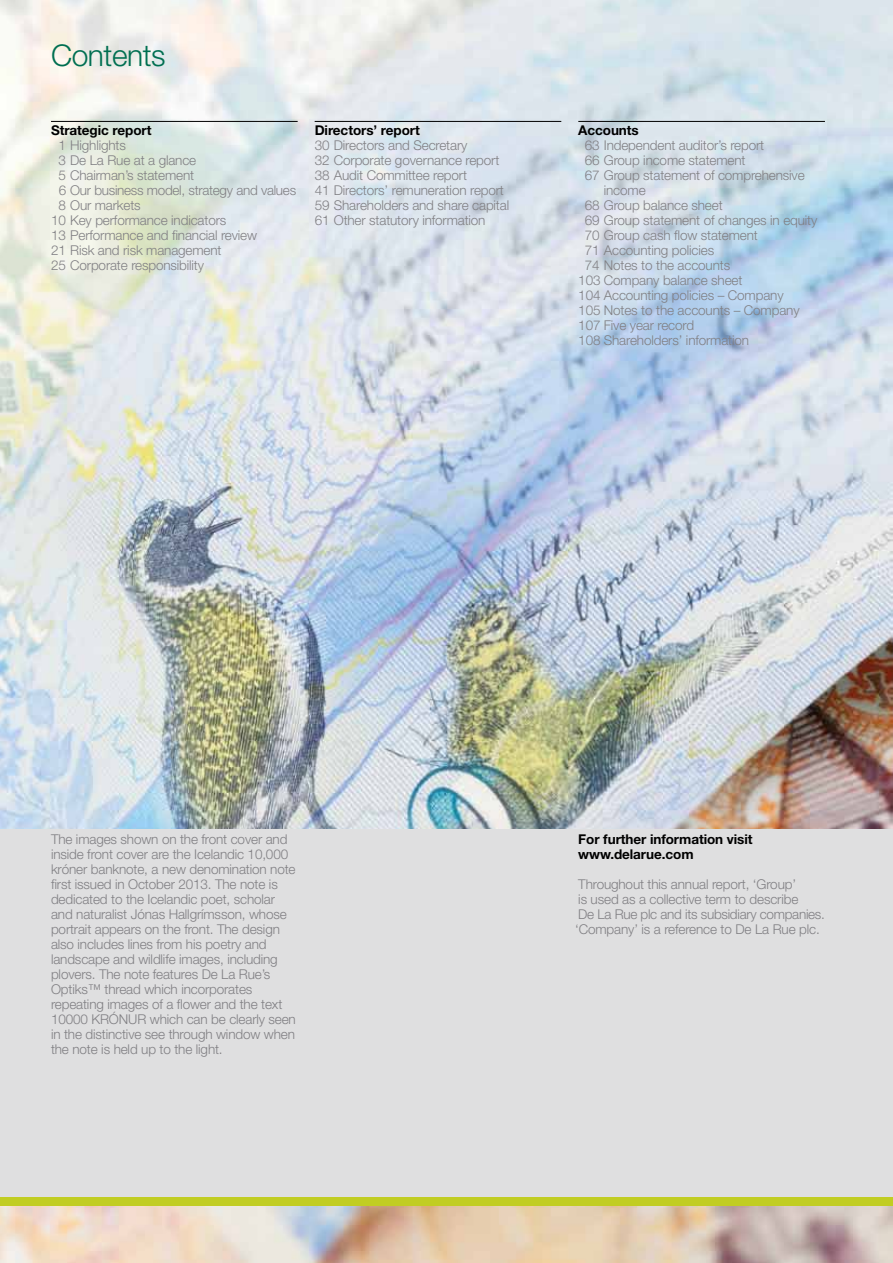
<style>
.page{position:relative;width:893px;height:1263px;background:#fff}
.page>*{position:absolute;margin:0;border:0;box-sizing:border-box;transform-origin:0 0}
.t1{font:300 30px "Helvetica Neue";letter-spacing:-.015em;color:#006f51}
.t2{font:300 13.5px/15px "Helvetica Neue";letter-spacing:-.01em;color:#807f83}
.t3{font:700 13.5px/15px "Helvetica Neue";letter-spacing:-.005em;color:#000}
</style>
<div class="page">
<img style="left:0;top:0;width:893px;height:1263px">
<div style="left:0;top:829px;width:893px;height:368px;background:#dfdfe0"></div>
<div style="left:0;top:1197px;width:893px;height:8px;background:#c1cd23"></div>
<hr style="left:51px;top:121px;width:247px;height:1px;background:#000">
<hr style="left:315px;top:121px;width:246px;height:1px;background:#000">
<hr style="left:578px;top:121px;width:247px;height:1px;background:#000">
<h1 class="t1" style="left:51px;top:37px;width:116px">Contents</h1>
<p class="t3" style="left:51px;top:123px;width:102px">Strategic report</p>
<p class="t2" style="left:59px;top:138px;width:69px">1 Highlights</p>
<p class="t2" style="left:59px;top:153px;width:139px">3 De La Rue at a glance</p>
<p class="t2" style="left:59px;top:168px;width:137px">5 Chairman’s statement</p>
<p class="t2" style="left:59px;top:183px;width:239px">6 Our business model, strategy and values</p>
<p class="t2" style="left:59px;top:198px;width:84px">8 Our markets</p>
<p class="t2" style="left:51px;top:213px;width:177px">10 Key performance indicators</p>
<p class="t2" style="left:51px;top:228px;width:208px">13 Performance and financial review</p>
<p class="t2" style="left:51px;top:243px;width:172px">21 Risk and risk management</p>
<p class="t2" style="left:51px;top:258px;width:154px">25 Corporate responsibility</p>
<p class="t3" style="left:315px;top:123px;width:107px">Directors’ report</p>
<p class="t2" style="left:315px;top:138px;width:196px">30 Directors and Secretary<br>32 Corporate governance report<br>38 Audit Committee report<br>41 Directors’ remuneration report<br>59 Shareholders and share capital<br>61 Other statutory information</p>
<p class="t3" style="left:578px;top:123px;width:62px">Accounts</p>
<p class="t2" style="left:585px;top:138px;width:181px">63 Independent auditor’s report</p>
<p class="t2" style="left:585px;top:153px;width:162px">66 Group income statement</p>
<p class="t2" style="left:585px;top:168px;width:221px">67 Group statement of comprehensive</p>
<p class="t2" style="left:604px;top:183px;width:43px">income</p>
<p class="t2" style="left:585px;top:198px;width:139px">68 Group balance sheet</p>
<p class="t2" style="left:585px;top:213px;width:234px">69 Group statement of changes in equity</p>
<p class="t2" style="left:585px;top:228px;width:174px">70 Group cash flow statement</p>
<p class="t2" style="left:585px;top:243px;width:131px">71 Accounting policies</p>
<p class="t2" style="left:585px;top:258px;width:147px">74 Notes to the accounts</p>
<p class="t2" style="left:578px;top:273px;width:166px">103 Company balance sheet</p>
<p class="t2" style="left:578px;top:288px;width:207px">104 Accounting policies – Company</p>
<p class="t2" style="left:578px;top:303px;width:223px">105 Notes to the accounts – Company</p>
<p class="t2" style="left:578px;top:318px;width:117px">107 Five year record</p>
<p class="t2" style="left:578px;top:333px;width:172px">108 Shareholders’ information</p>
<p class="t2" style="left:51px;top:831px;width:246px">The images shown on the front cover and inside front cover are the Icelandic 10,000 króner banknote, a new denomination note first issued in October 2013. The note is dedicated to the Icelandic poet, scholar and naturalist Jónas Hallgrímsson, whose portrait appears on the front. The design also includes lines from his poetry and landscape and wildlife images, including plovers. The note features De La Rue’s Optiks™ thread which incorporates repeating images of a flower and the text 10000 KRÓNUR which can be clearly seen in the distinctive see through window when the note is held up to the light.</p>
<p class="t3" style="left:578px;top:831px;width:176px">For further information visit www.delarue.com</p>
<p class="t2" style="left:575px;top:876px;width:251px">Throughout this annual report, ‘Group’<br>is used as a collective term to describe<br>De La Rue plc and its subsidiary companies. ‘Company’ is a reference to De La Rue plc.</p>
</div>
